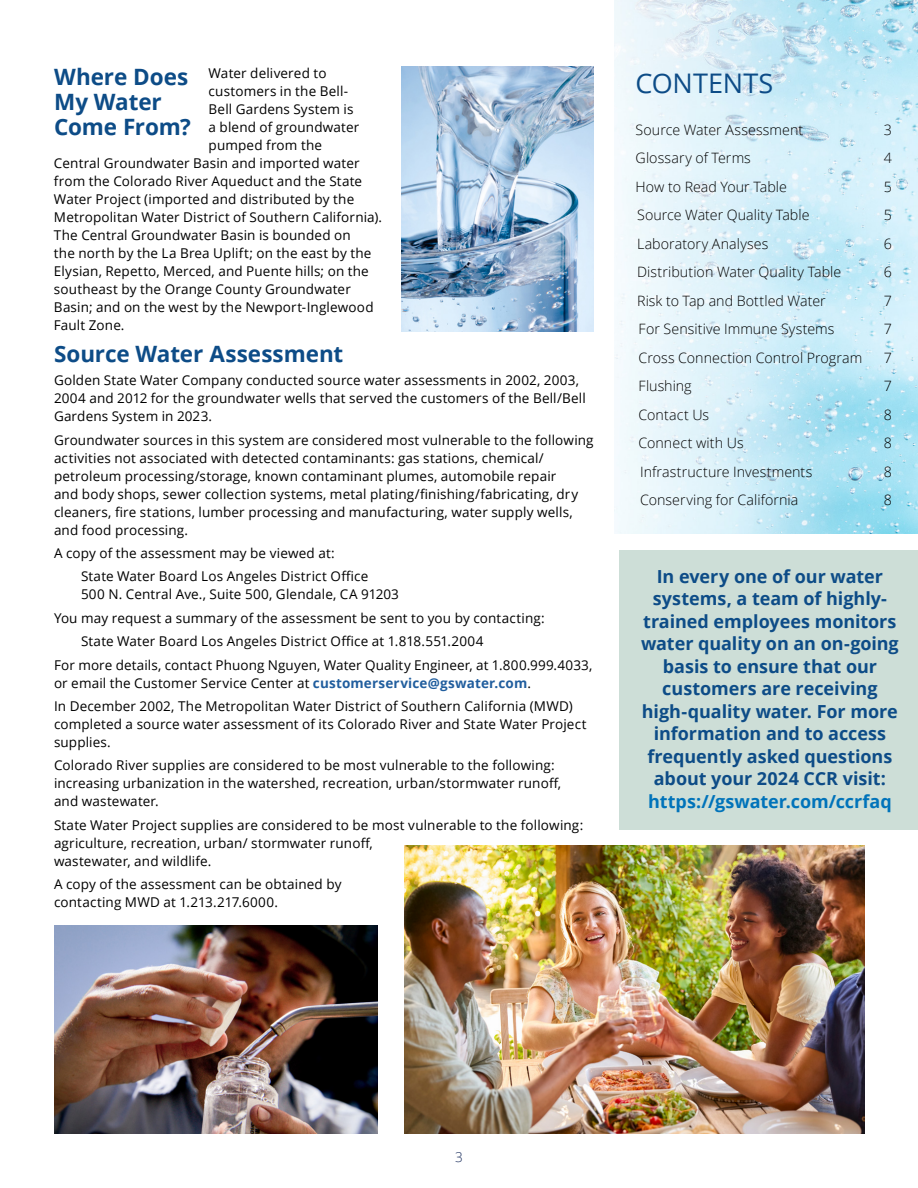
<style>
.page{position:relative;width:918px;height:1188px;background:#fff}
.page>*{position:absolute;margin:0;border:0;box-sizing:border-box;transform-origin:0 0}
.t1{font:27px "Open Sans";letter-spacing:.005em;color:#0d4c87}
.t2{font:700 22.5px/25.2px "Open Sans";letter-spacing:-.005em;color:#0d4c87}
.t3{font:700 18px/22.5px "Open Sans";letter-spacing:-.005em;color:#0d4c87;text-align:center}
.t4{font:700 18px "Open Sans";letter-spacing:-.005em;color:#0073ba}
.t5{font:300 14.25px "Open Sans";letter-spacing:.005em;color:#000}
.t6{font:13.5px/18px "Open Sans";letter-spacing:.01em;color:#000}
.t7{font:300 13.5px "Open Sans";color:#1a2d5c}
.s1{font-weight:700;color:#215e9e}
</style>
<div class="page">
<img style="left:615px;top:0;width:303px;height:534px">
<img style="left:401px;top:67px;width:193px;height:265px">
<div style="left:620px;top:550px;width:298px;height:280px;background:#cdded7"></div>
<img style="left:405px;top:845px;width:459px;height:289px">
<img style="left:54px;top:926px;width:324px;height:208px">
<p class="t6" style="left:209px;top:64px;width:119px">Water delivered to</p>
<p class="t6" style="left:209px;top:82px;width:141px">customers in the Bell-</p>
<p class="t6" style="left:209px;top:100px;width:146px">Bell Gardens System is</p>
<p class="t6" style="left:209px;top:118px;width:152px">a blend of groundwater</p>
<p class="t6" style="left:209px;top:136px;width:115px">pumped from the</p>
<p class="t6" style="left:54px;top:154px;width:307px">Central Groundwater Basin and imported water</p>
<p class="t6" style="left:54px;top:172px;width:310px">from the Colorado River Aqueduct and the State</p>
<p class="t6" style="left:54px;top:190px;width:302px">Water Project (imported and distributed by the</p>
<p class="t6" style="left:54px;top:208px;width:330px">Metropolitan Water District of Southern California).</p>
<p class="t6" style="left:54px;top:226px;width:298px">The Central Groundwater Basin is bounded on</p>
<p class="t6" style="left:54px;top:244px;width:319px">the north by the La Brea Uplift; on the east by the</p>
<p class="t6" style="left:54px;top:262px;width:316px">Elysian, Repetto, Merced, and Puente hills; on the</p>
<p class="t6" style="left:54px;top:280px;width:298px">southeast by the Orange County Groundwater</p>
<p class="t6" style="left:54px;top:298px;width:321px">Basin; and on the west by the Newport-Inglewood</p>
<p class="t6" style="left:54px;top:316px;width:72px">Fault Zone.</p>
<h2 class="t2" style="left:54px;top:341px;width:291px">Source Water Assessment</h2>
<p class="t6" style="left:54px;top:371px;width:533px">Golden State Water Company conducted source water assessments in 2002, 2003,<br>2004 and 2012 for the groundwater wells that served the customers of the Bell/Bell<br>Gardens System in 2023.</p>
<p class="t6" style="left:54px;top:430px;width:541px">Groundwater sources in this system are considered most vulnerable to the following activities not associated with detected contaminants: gas stations, chemical/ petroleum processing/storage, known contaminant plumes, automobile repair<br>and body shops, sewer collection systems, metal plating/finishing/fabricating, dry cleaners, fire stations, lumber processing and manufacturing, water supply wells, and food processing.</p>
<p class="t6" style="left:81px;top:541px;width:289px;line-height:23.4px;text-indent:-27px">A copy of the assessment may be viewed at:<br>State Water Board Los Angeles District Office</p>
<p class="t6" style="left:81px;top:585px;width:320px">500 N. Central Ave., Suite 500, Glendale, CA 91203</p>
<p class="t6" style="left:54px;top:609px;width:492px">You may request a summary of the assessment be sent to you by contacting:</p>
<p class="t6" style="left:81px;top:632px;width:404px">State Water Board Los Angeles District Office at 1.818.551.2004</p>
<p class="t6" style="left:54px;top:655px;width:540px">For more details, contact Phuong Nguyen, Water Quality Engineer, at 1.800.999.4033,</p>
<p class="t6" style="left:54px;top:671px;width:520px;line-height:23.4px">or email the Customer Service Center at <span class="s1">customerservice@gswater.com</span>.<br>In December 2002, The Metropolitan Water District of Southern California (MWD)</p>
<p class="t6" style="left:54px;top:715px;width:534px">completed a source water assessment of its Colorado River and State Water Project supplies.</p>
<p class="t6" style="left:54px;top:756px;width:509px">Colorado River supplies are considered to be most vulnerable to the following: increasing urbanization in the watershed, recreation, urban/stormwater runoff, and wastewater.</p>
<p class="t6" style="left:54px;top:816px;width:531px">State Water Project supplies are considered to be most vulnerable to the following: agriculture, recreation, urban/ stormwater runoff,<br>wastewater, and wildlife.</p>
<p class="t6" style="left:54px;top:875px;width:289px">A copy of the assessment can be obtained by contacting MWD at 1.213.217.6000.</p>
<h2 class="t2" style="left:54px;top:63px;width:139px">Where Does<br>My Water<br>Come From?</h2>
<h1 class="t1" style="left:636px;top:64px;width:139px">CONTENTS</h1>
<p class="t5" style="left:636px;top:120px;width:169px">Source Water Assessment</p>
<p class="t5" style="left:884px;top:120px;width:10px">3</p>
<p class="t5" style="left:636px;top:148px;width:117px">Glossary of Terms</p>
<p class="t5" style="left:884px;top:148px;width:10px">4</p>
<p class="t5" style="left:636px;top:177px;width:153px">How to Read Your Table</p>
<p class="t5" style="left:884px;top:177px;width:10px">5</p>
<p class="t5" style="left:637px;top:205px;width:174px">Source Water Quality Table</p>
<p class="t5" style="left:884px;top:205px;width:10px">5</p>
<p class="t5" style="left:637px;top:234px;width:133px">Laboratory Analyses</p>
<p class="t5" style="left:884px;top:234px;width:10px">6</p>
<p class="t5" style="left:637px;top:262px;width:206px">Distribution Water Quality Table</p>
<p class="t5" style="left:884px;top:262px;width:10px">6</p>
<p class="t5" style="left:637px;top:291px;width:190px">Risk to Tap and Bottled Water</p>
<p class="t5" style="left:884px;top:291px;width:10px">7</p>
<p class="t5" style="left:639px;top:319px;width:197px">For Sensitive Immune Systems</p>
<p class="t5" style="left:884px;top:319px;width:10px">7</p>
<p class="t5" style="left:639px;top:348px;width:225px">Cross Connection Control Program</p>
<p class="t5" style="left:884px;top:348px;width:10px">7</p>
<p class="t5" style="left:639px;top:376px;width:55px">Flushing</p>
<p class="t5" style="left:884px;top:376px;width:10px">7</p>
<p class="t5" style="left:639px;top:405px;width:72px">Contact Us</p>
<p class="t5" style="left:884px;top:405px;width:10px">8</p>
<p class="t5" style="left:639px;top:433px;width:107px">Connect with Us</p>
<p class="t5" style="left:884px;top:433px;width:10px">8</p>
<p class="t5" style="left:640px;top:462px;width:174px">Infrastructure Investments</p>
<p class="t5" style="left:884px;top:462px;width:10px">8</p>
<p class="t5" style="left:640px;top:490px;width:160px">Conserving for California</p>
<p class="t5" style="left:884px;top:490px;width:10px">8</p>
<p class="t3" style="left:641px;top:564px;width:259px">In every one of our water systems, a team of highly&shy;trained employees monitors water quality on an on‑going basis to ensure that our customers are receiving high‑quality water. For more information and to access frequently asked questions about your 2024 CCR visit:</p>
<h3 class="t4" style="left:648px;top:788px;width:245px">https://gswater.com/ccrfaq</h3>
<p class="t7" style="left:455px;top:1147px;width:9px">3</p>
</div>
